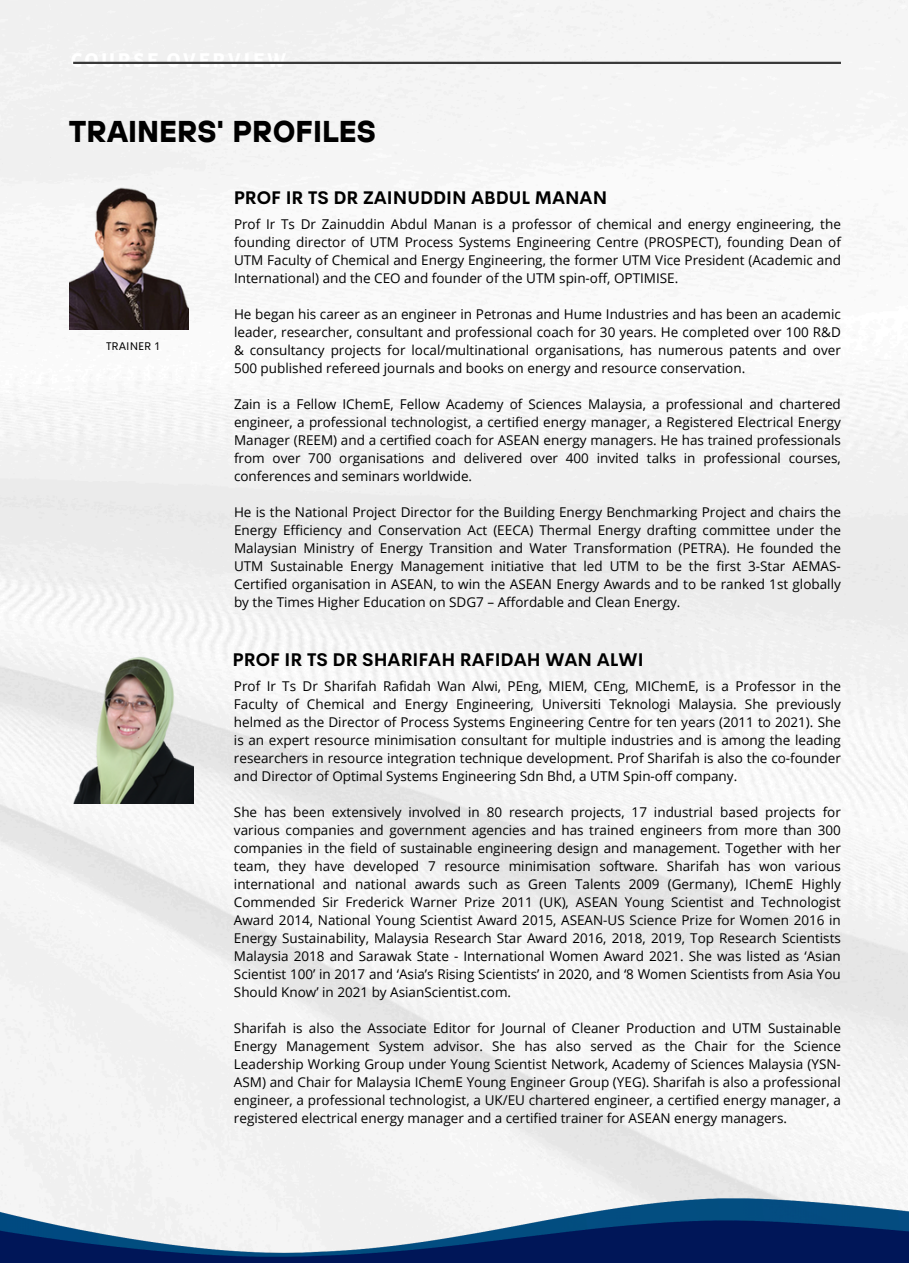
<style>
.page{position:relative;width:909px;height:1263px;background:#fff}
.page>*{position:absolute;margin:0;border:0;box-sizing:border-box;transform-origin:0 0}
.t1{font:700 30px "TT Hoves";color:#000}
.t2{font:700 18px "Cerebri Sans";color:#000}
.t3{font:13.5px/18px "Open Sans";color:#000;text-align:justify}
.t4{font:11.25px "Cerebri Sans";color:#000}
</style>
<div class="page">
<img style="left:0;top:0;width:908px;height:1198px">
<img style="left:0;top:1198px;width:909px;height:22px">
<img style="left:0;top:1220px;width:909px;height:42px">
<hr style="left:73px;top:62px;width:768px;height:2px;background:#393939">
<img style="left:70px;top:178px;width:119px;height:152px">
<img style="left:73px;top:649px;width:121px;height:154px">
<h1 class="t1" style="left:69px;top:112px;width:309px">TRAINERS' PROFILES</h1>
<p class="t4" style="left:106px;top:338px;width:56px">TRAINER 1</p>
<h4 class="t2" style="left:234px;top:186px;width:375px">PROF IR TS DR ZAINUDDIN ABDUL MANAN</h4>
<p class="t3" style="left:234px;top:214px;width:608px">Prof Ir Ts Dr Zainuddin Abdul Manan is a professor of chemical and energy engineering, the founding director of UTM Process Systems Engineering Centre (PROSPECT), founding Dean of UTM Faculty of Chemical and Energy Engineering, the former UTM Vice President (Academic and International) and the CEO and founder of the UTM spin-off, OPTIMISE.</p>
<h3 class="t3" style="left:234px;top:304px;width:608px">He began his career as an engineer in Petronas and Hume Industries and has been an academic leader, researcher, consultant and professional coach for 30 years. He completed over 100 R&amp;D &amp; consultancy projects for local/multinational organisations, has numerous patents and over 500 published refereed journals and books on energy and resource conservation.</h3>
<h4 class="t3" style="left:234px;top:394px;width:608px">Zain is a Fellow IChemE, Fellow Academy of Sciences Malaysia, a professional and chartered engineer, a professional technologist, a certified energy manager, a Registered Electrical Energy Manager (REEM) and a certified coach for ASEAN energy managers. He has trained professionals from over 700 organisations and delivered over 400 invited talks in professional courses, conferences and seminars worldwide.</h4>
<h4 class="t3" style="left:234px;top:502px;width:608px">He is the National Project Director for the Building Energy Benchmarking Project and chairs the Energy Efficiency and Conservation Act (EECA) Thermal Energy drafting committee under the Malaysian Ministry of Energy Transition and Water Transformation (PETRA). He founded the UTM Sustainable Energy Management initiative that led UTM to be the first 3-Star AEMAS-Certified organisation in ASEAN, to win the ASEAN Energy Awards and to be ranked 1st globally by the Times Higher Education on SDG7 – Affordable and Clean Energy.</h4>
<h4 class="t2" style="left:233px;top:647px;width:413px">PROF IR TS DR SHARIFAH RAFIDAH WAN ALWI</h4>
<h4 class="t3" style="left:234px;top:676px;width:608px">Prof Ir Ts Dr Sharifah Rafidah Wan Alwi, PEng, MIEM, CEng, MIChemE, is a Professor in the Faculty of Chemical and Energy Engineering, Universiti Teknologi Malaysia. She previously helmed as the Director of Process Systems Engineering Centre for ten years (2011 to 2021). She is an expert resource minimisation consultant for multiple industries and is among the leading researchers in resource integration technique development. Prof Sharifah is also the co-founder and Director of Optimal Systems Engineering Sdn Bhd, a UTM Spin-off company.</h4>
<p class="t3" style="left:234px;top:802px;width:608px">She has been extensively involved in 80 research projects, 17 industrial based projects for various companies and government agencies and has trained engineers from more than 300 companies in the field of sustainable engineering design and management. Together with her team, they have developed 7 resource minimisation software. Sharifah has won various international and national awards such as Green Talents 2009 (Germany), IChemE Highly Commended Sir Frederick Warner Prize 2011 (UK), ASEAN Young Scientist and Technologist Award 2014, National Young Scientist Award 2015, ASEAN-US Science Prize for Women 2016 in Energy Sustainability, Malaysia Research Star Award 2016, 2018, 2019, Top Research Scientists Malaysia 2018 and Sarawak State - International Women Award 2021. She was listed as ‘Asian Scientist 100’ in 2017 and ‘Asia’s Rising Scientists’ in 2020, and ‘8 Women Scientists from Asia You Should Know’ in 2021 by AsianScientist.com.</p>
<p class="t3" style="left:234px;top:1018px;width:608px">Sharifah is also the Associate Editor for Journal of Cleaner Production and UTM Sustainable Energy Management System advisor. She has also served as the Chair for the Science Leadership Working Group under Young Scientist Network, Academy of Sciences Malaysia (YSN-ASM) and Chair for Malaysia IChemE Young Engineer Group (YEG). Sharifah is also a professional engineer, a professional technologist, a UK/EU chartered engineer, a certified energy manager, a registered electrical energy manager and a certified trainer for ASEAN energy managers.</p>
</div>
